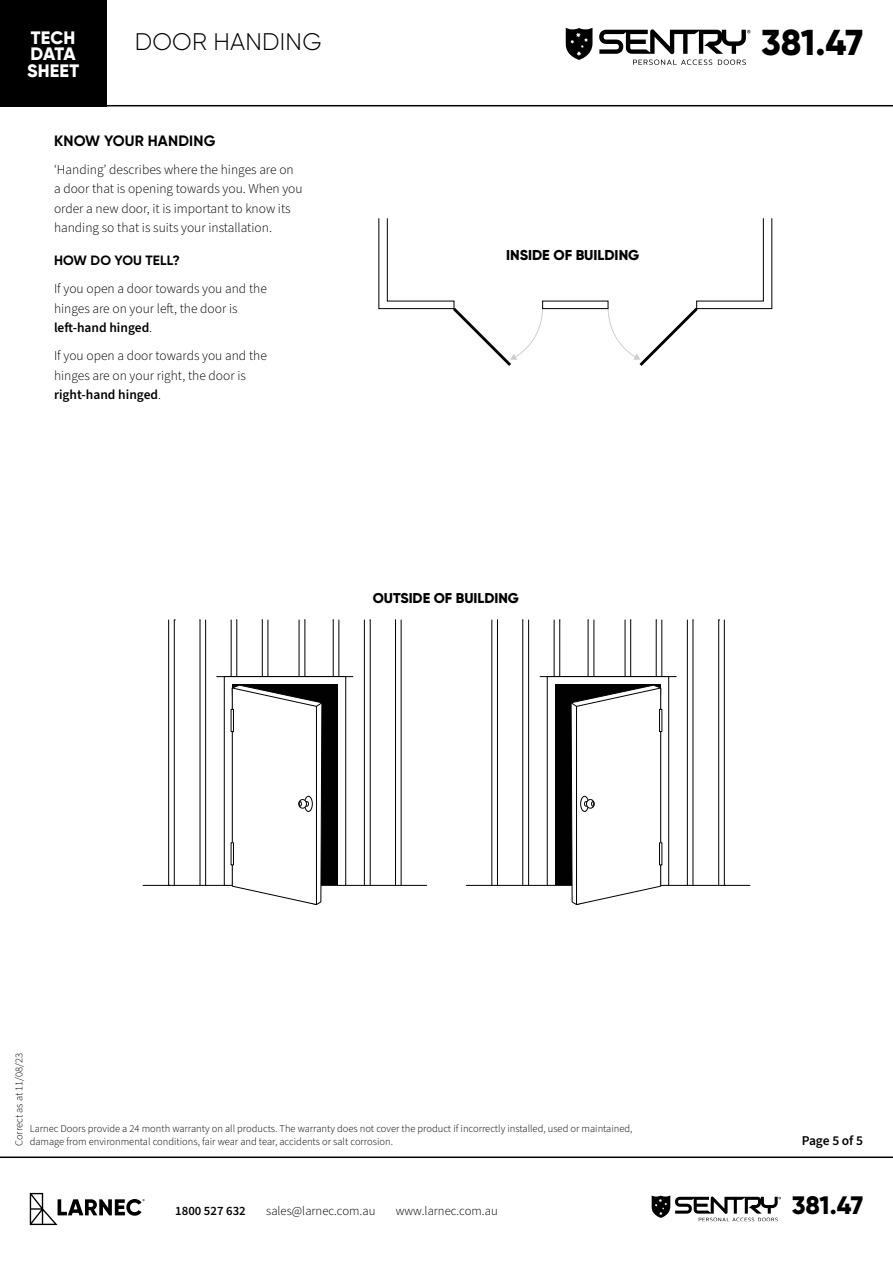
<style>
.page{position:relative;width:893px;height:1263px;background:#fff}
.page>*{position:absolute;margin:0;border:0;box-sizing:border-box;transform-origin:0 0}
.t1{font:800 36px "Gilroy";color:#000}
.t2{font:800 25.2px "Gilroy";color:#000}
.t3{font:300 24px "Gilroy";letter-spacing:.01em;color:#000}
.t4{font:800 18px/16.5px "Gilroy";letter-spacing:.005em;color:#fff}
.t5{font:700 15px "Gilroy";letter-spacing:.01em;color:#000}
.t6{font:800 14.25px "Gilroy";color:#000}
.t7{font:300 13.5px/19.5px "Source Sans 3";color:#000}
.t8{font:700 13.5px "Gilroy";letter-spacing:.01em;color:#000}
.t9{font:600 13.5px "Source Sans 3";letter-spacing:-.01em;color:#000}
.t10{font:300 12.75px "Source Sans 3";color:#000}
.t11{font:600 12.75px "Source Sans 3";color:#000}
.t12{font:300 10.5px/13.5px "Source Sans 3";color:#000}
.s1{font-weight:600}
</style>
<div class="page">
<hr style="left:0;top:105px;width:893px;height:1px;background:#000">
<div style="left:0;top:0;width:106px;height:106px;background:#000"></div>
<hr style="left:0;top:1156px;width:893px;height:2px;background:#000">
<svg style="left:30px;top:1193px;width:115px;height:32px"></svg>
<svg style="left:651px;top:1195px;width:130px;height:26px"></svg>
<svg style="left:565px;top:28px;width:27px;height:32px"></svg>
<svg style="left:599px;top:29px;width:152px;height:25px"></svg>
<svg style="left:633px;top:60px;width:79px;height:5px"></svg>
<svg style="left:718px;top:60px;width:28px;height:5px"></svg>
<hr style="left:466px;top:885px;width:284px;height:1px;background:#010101">
<hr style="left:491px;top:620px;width:1px;height:265px;background:#010101">
<hr style="left:554px;top:620px;width:1px;height:57px;background:#010101">
<hr style="left:625px;top:620px;width:1px;height:57px;background:#010101">
<hr style="left:687px;top:620px;width:1px;height:265px;background:#010101">
<hr style="left:718px;top:620px;width:1px;height:265px;background:#010101">
<hr style="left:497px;top:620px;width:1px;height:265px;background:#010101">
<hr style="left:528px;top:620px;width:1px;height:265px;background:#010101">
<hr style="left:594px;top:620px;width:1px;height:57px;background:#010101">
<hr style="left:661px;top:620px;width:1px;height:57px;background:#010101">
<hr style="left:724px;top:620px;width:1px;height:265px;background:#010101">
<hr style="left:522px;top:620px;width:1px;height:265px;background:#010101">
<hr style="left:559px;top:620px;width:1px;height:57px;background:#010101">
<hr style="left:588px;top:620px;width:1px;height:57px;background:#010101">
<hr style="left:630px;top:620px;width:1px;height:57px;background:#010101">
<hr style="left:656px;top:620px;width:1px;height:57px;background:#010101">
<hr style="left:693px;top:620px;width:1px;height:265px;background:#010101">
<hr style="left:540px;top:676px;width:136px;height:1px;background:#010101">
<div style="left:547px;top:676px;width:122px;height:210px;border:1px solid #010101"></div>
<div style="left:555px;top:684px;width:106px;height:201px;background:#010101"></div>
<svg style="left:570px;top:685px;width:91px;height:220px;background:#e7e7e7"></svg>
<hr style="left:143px;top:885px;width:284px;height:1px;background:#010101">
<hr style="left:401px;top:620px;width:1px;height:265px;background:#010101">
<hr style="left:338px;top:620px;width:1px;height:57px;background:#010101">
<hr style="left:268px;top:620px;width:1px;height:57px;background:#010101">
<hr style="left:205px;top:620px;width:1px;height:265px;background:#010101">
<hr style="left:174px;top:620px;width:1px;height:265px;background:#010101">
<hr style="left:395px;top:620px;width:1px;height:265px;background:#010101">
<hr style="left:364px;top:620px;width:1px;height:265px;background:#010101">
<hr style="left:299px;top:620px;width:1px;height:57px;background:#010101">
<hr style="left:231px;top:620px;width:1px;height:57px;background:#010101">
<hr style="left:168px;top:620px;width:1px;height:265px;background:#010101">
<hr style="left:370px;top:620px;width:1px;height:265px;background:#010101">
<hr style="left:333px;top:620px;width:1px;height:57px;background:#010101">
<hr style="left:305px;top:620px;width:1px;height:57px;background:#010101">
<hr style="left:262px;top:620px;width:1px;height:57px;background:#010101">
<hr style="left:236px;top:620px;width:1px;height:57px;background:#010101">
<hr style="left:200px;top:620px;width:1px;height:265px;background:#010101">
<hr style="left:217px;top:676px;width:136px;height:1px;background:#010101">
<div style="left:224px;top:676px;width:122px;height:210px;border:1px solid #010101"></div>
<div style="left:232px;top:684px;width:106px;height:201px;background:#010101"></div>
<svg style="left:232px;top:685px;width:91px;height:220px;background:#e7e7e7"></svg>
<div style="left:542px;top:301px;width:66px;height:8px;border:1px solid #000"></div>
<svg style="left:378px;top:218px;width:165px;height:148px"></svg>
<svg style="left:608px;top:218px;width:164px;height:148px"></svg>
<h3 class="t4" style="left:27px;top:29px;width:53px">TECH<br>DATA<br>SHEET</h3>
<h3 class="t3" style="left:135px;top:27px;width:188px">DOOR HANDING</h3>
<p class="t5" style="left:54px;top:131px;width:163px">KNOW YOUR HANDING</p>
<p class="t7" style="left:54px;top:160px;width:250px">‘Handing’ describes where the hinges are on a door that is opening towards you. When you order a new door, it is important to know its handing so that is suits your installation.</p>
<p class="t8" style="left:54px;top:252px;width:127px">HOW DO YOU TELL?</p>
<p class="t7" style="left:54px;top:280px;width:214px">If you open a door towards you and the hinges are on your left, the door is <span class="s1">left-hand hinged</span>.</p>
<p class="t7" style="left:54px;top:347px;width:214px">If you open a door towards you and the hinges are on your right, the door is <span class="s1">right-hand hinged</span>.</p>
<p class="t6" style="left:506px;top:246px;width:135px">INSIDE OF BUILDING</p>
<p class="t6" style="left:373px;top:589px;width:148px">OUTSIDE OF BUILDING</p>
<h1 class="t1" style="left:761px;top:20px;width:104px">381.47</h1>
<p class="t12" style="left:13px;top:1146px;width:94px;rotate:-90deg">Correct as at 11/08/23</p>
<p class="t12" style="left:30px;top:1122px;width:604px">Larnec Doors provide a 24 month warranty on all products. The warranty does not cover the product if incorrectly installed, used or maintained, damage from environmental conditions, fair wear and tear, accidents or salt corrosion.</p>
<p class="t9" style="left:802px;top:1132px;width:63px">Page 5 of 5</p>
<p class="t11" style="left:175px;top:1202px;width:72px">1800 527 632</p>
<p class="t10" style="left:266px;top:1202px;width:111px">sales@larnec.com.au</p>
<p class="t10" style="left:396px;top:1202px;width:103px">www.larnec.com.au</p>
<h2 class="t2" style="left:792px;top:1189px;width:73px">381.47</h2>
</div>
